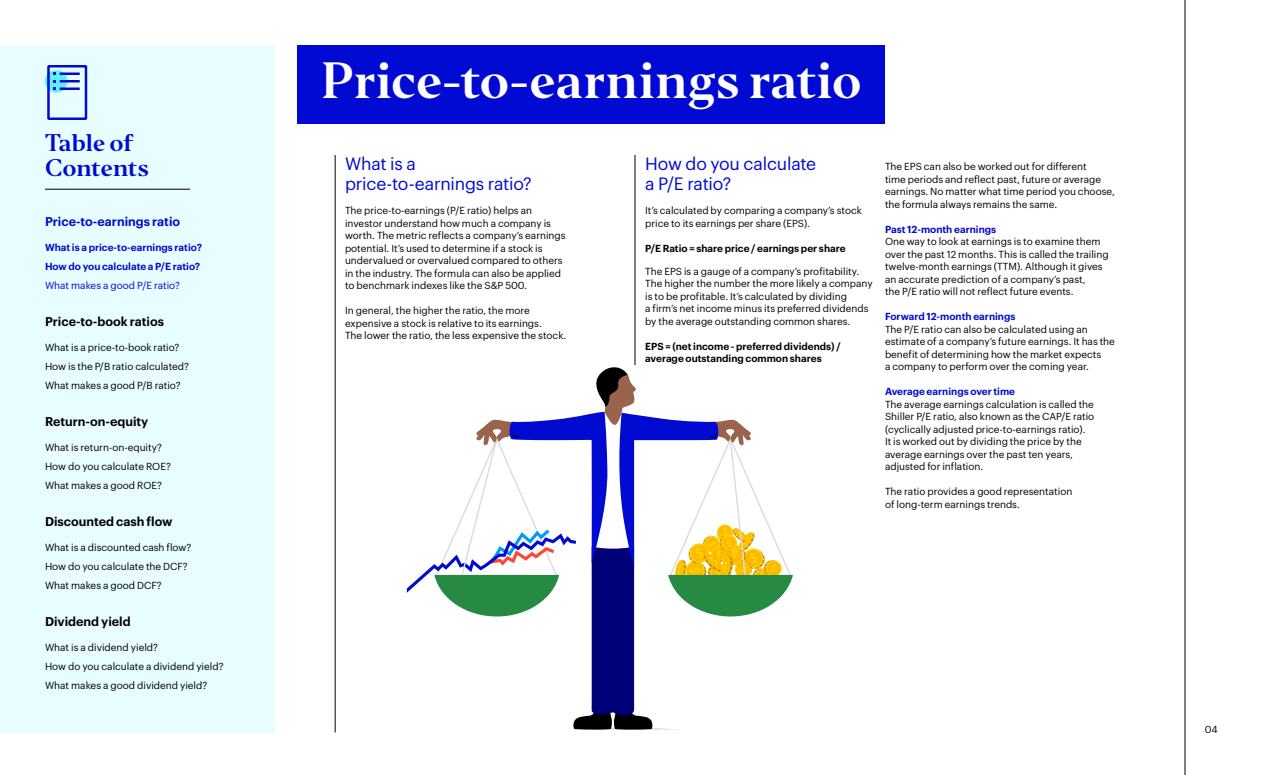
<style>
.page{position:relative;width:1280px;height:775px;background:#fff}
.page>*{position:absolute;margin:0;border:0;box-sizing:border-box;transform-origin:0 0}
.t1{font:47.5px "Invesco Editor";letter-spacing:-.01em;color:#fff}
.t2{font:22.5px "Invesco Editor";letter-spacing:-.015em;color:#000ad2}
.t3{font:17.5px/20px "Graphik";letter-spacing:-.01em;color:#000ad2}
.t4{font:600 12.5px "Graphik";color:#000}
.t5{font:600 12.5px "Graphik";color:#000ad2}
.t6{font:10px/12.5px "Graphik";color:#000}
.t7{font:600 10px "Graphik";color:#000ad2}
.t8{font:600 10px/12.5px "Graphik";color:#000}
.t9{font:10px "Graphik";color:#000ad2}
</style>
<div class="page">
<div style="left:298px;top:45px;width:587px;height:79px;background:#000ad2"></div>
<div style="left:0;top:45px;width:275px;height:687px;background:#e7fdff"></div>
<hr style="left:635px;top:155px;width:1px;height:210px;background:#000">
<hr style="left:45px;top:189px;width:145px;height:1px;background:#000">
<hr style="left:335px;top:155px;width:1px;height:577px;background:#000">
<hr style="left:1185px;top:0;width:1px;height:775px;background:#000">
<svg style="left:46px;top:65px;width:42px;height:55px"></svg>
<svg style="left:407px;top:367px;width:386px;height:363px"></svg>
<p class="t1" style="left:321px;top:50px;width:542px">Price-to-earnings ratio</p>
<p class="t2" style="left:45px;top:129px;width:90px">Table of</p>
<p class="t2" style="left:45px;top:154px;width:106px">Contents</p>
<p class="t3" style="left:345px;top:152px;width:188px">What is a price-to-earnings ratio?</p>
<p class="t3" style="left:645px;top:152px;width:173px">How do you calculate a P/E ratio?</p>
<p class="t5" style="left:45px;top:212px;width:137px">Price-to-earnings ratio</p>
<p class="t7" style="left:45px;top:240px;width:159px">What is a price-to-earnings ratio?</p>
<p class="t7" style="left:45px;top:259px;width:157px">How do you calculate a P/E ratio?</p>
<p class="t9" style="left:45px;top:278px;width:137px">What makes a good P/E ratio?</p>
<p class="t4" style="left:45px;top:312px;width:121px">Price-to-book ratios</p>
<p class="t6" style="left:45px;top:341px;width:136px">What is a price-to-book ratio?</p>
<p class="t6" style="left:45px;top:359px;width:146px">How is the P/B ratio calculated?</p>
<p class="t6" style="left:45px;top:378px;width:137px">What makes a good P/B ratio?</p>
<p class="t4" style="left:45px;top:412px;width:105px">Return-on-equity</p>
<p class="t6" style="left:45px;top:441px;width:118px">What is return-on-equity?</p>
<p class="t6" style="left:45px;top:459px;width:127px">How do you calculate ROE?</p>
<p class="t6" style="left:45px;top:478px;width:119px">What makes a good ROE?</p>
<p class="t4" style="left:45px;top:512px;width:129px">Discounted cash flow</p>
<p class="t6" style="left:45px;top:541px;width:148px">What is a discounted cash flow?</p>
<p class="t6" style="left:45px;top:559px;width:144px">How do you calculate the DCF?</p>
<p class="t6" style="left:45px;top:578px;width:118px">What makes a good DCF?</p>
<p class="t4" style="left:45px;top:612px;width:87px">Dividend yield</p>
<p class="t6" style="left:45px;top:641px;width:115px">What is a dividend yield?</p>
<p class="t6" style="left:45px;top:659px;width:180px">How do you calculate a dividend yield?</p>
<p class="t6" style="left:45px;top:678px;width:164px">What makes a good dividend yield?</p>
<p class="t6" style="left:345px;top:204px;width:222px">The price-to-earnings (P/E ratio) helps an investor understand how much a company is worth. The metric reflects a company’s earnings potential. It’s used to determine if a stock is undervalued or overvalued compared to others in the industry. The formula can also be applied to benchmark indexes like the S&amp;P 500.</p>
<p class="t6" style="left:345px;top:304px;width:223px">In general, the higher the ratio, the more expensive a stock is relative to its earnings.<br>The lower the ratio, the less expensive the stock.</p>
<p class="t6" style="left:645px;top:204px;width:218px">It’s calculated by comparing a company’s stock price to its earnings per share (EPS).</p>
<p class="t8" style="left:645px;top:241px;width:202px">P/E Ratio = share price / earnings per share</p>
<p class="t6" style="left:645px;top:264px;width:229px">The EPS is a gauge of a company’s profitability.<br>The higher the number the more likely a company is to be profitable. It’s calculated by dividing<br>a firm’s net income minus its preferred dividends by the average outstanding common shares.</p>
<p class="t8" style="left:645px;top:339px;width:197px">EPS = (net income - preferred dividends) / average outstanding common shares</p>
<p class="t6" style="left:885px;top:159px;width:231px">The EPS can also be worked out for different<br>time periods and reflect past, future or average earnings. No matter what time period you choose, the formula always remains the same.</p>
<p class="t7" style="left:885px;top:221px;width:113px">Past 12-month earnings</p>
<p class="t6" style="left:885px;top:234px;width:225px">One way to look at earnings is to examine them over the past 12 months. This is called the trailing twelve-month earnings (TTM). Although it gives an accurate prediction of a company’s past,<br>the P/E ratio will not reflect future events.</p>
<p class="t7" style="left:885px;top:309px;width:132px">Forward 12-month earnings</p>
<p class="t6" style="left:885px;top:322px;width:231px">The P/E ratio can also be calculated using an estimate of a company’s future earnings. It has the benefit of determining how the market expects<br>a company to perform over the coming year.</p>
<p class="t7" style="left:885px;top:384px;width:132px">Average earnings over time</p>
<p class="t6" style="left:885px;top:397px;width:211px">The average earnings calculation is called the Shiller P/E ratio, also known as the CAP/E ratio (cyclically adjusted price-to-earnings ratio).<br>It is worked out by dividing the price by the average earnings over the past ten years, adjusted for inflation.</p>
<p class="t6" style="left:885px;top:484px;width:189px">The ratio provides a good representation of long‑term earnings trends.</p>
<p class="t6" style="left:1205px;top:722px;width:14px">04</p>
</div>
